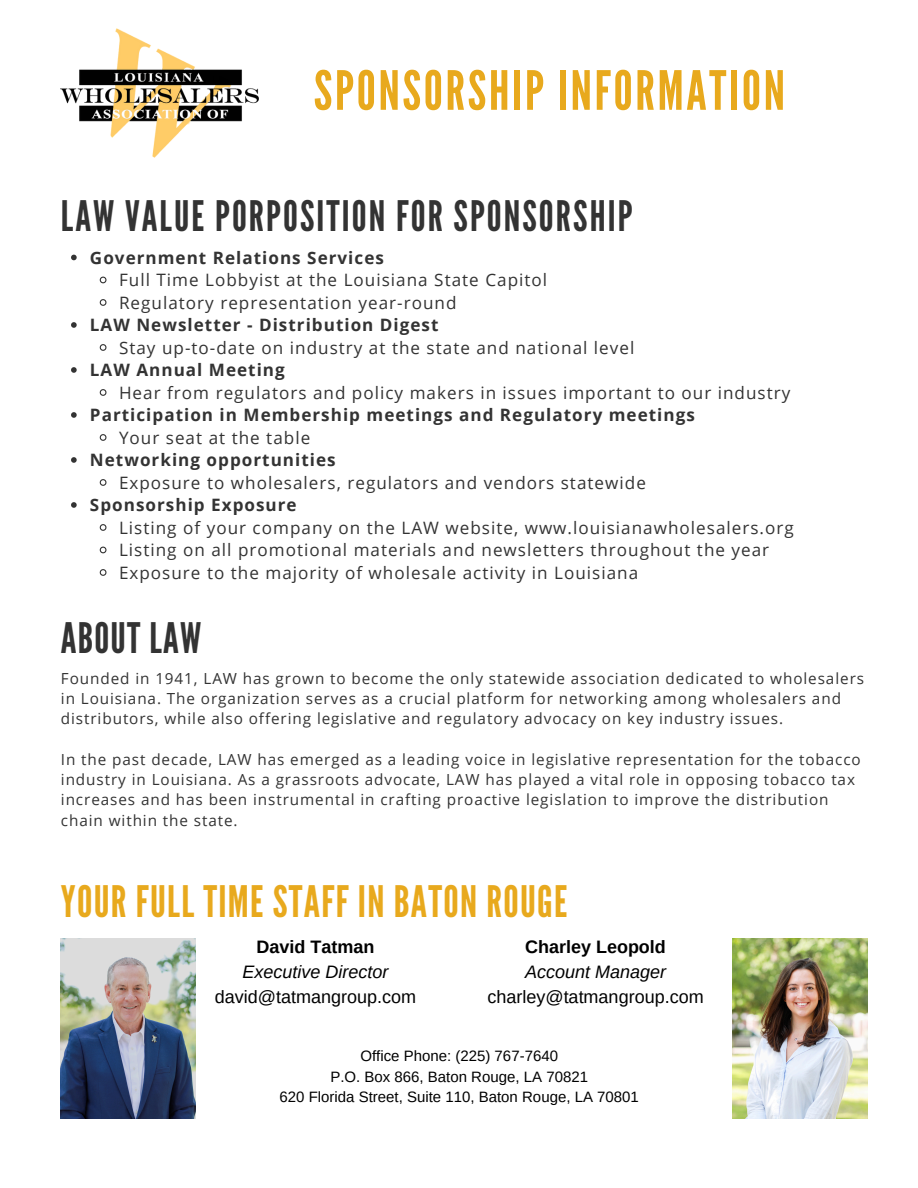
<style>
.page{position:relative;width:918px;height:1188px;background:#fff}
.page>*{position:absolute;margin:0;border:0;box-sizing:border-box;transform-origin:0 0}
.t1{font:54px "League Gothic";letter-spacing:.05em;color:#e8a91d}
.t2{font:43.35px "League Gothic";letter-spacing:.03em;color:#e8a91d}
.t3{font:42px "League Gothic";letter-spacing:.05em;color:#333}
.t4{font:42px "League Gothic";letter-spacing:.03em;color:#333}
.t5{font:18px/24.8px "Arimo";color:#000;text-align:center}
.t6{font:17.1px "Open Sans";letter-spacing:.06em;color:#333}
.t7{font:700 17.1px "Open Sans";letter-spacing:.06em;color:#333}
.t8{font:15.3px/20.2px "Open Sans";letter-spacing:.06em;color:#333}
.t9{font:15px "Arimo";color:#000}
.s1{font-weight:700}
.s2{font-style:italic}
</style>
<div class="page">
<img style="left:61px;top:29px;width:198px;height:128px">
<img style="left:61px;top:938px;width:135px;height:180px">
<img style="left:732px;top:938px;width:135px;height:180px">
<svg style="left:71px;top:255px;width:6px;height:5px"></svg>
<svg style="left:99px;top:276px;width:8px;height:8px"></svg>
<svg style="left:99px;top:299px;width:8px;height:7px"></svg>
<svg style="left:71px;top:322px;width:6px;height:6px"></svg>
<svg style="left:99px;top:344px;width:8px;height:7px"></svg>
<svg style="left:71px;top:367px;width:6px;height:6px"></svg>
<svg style="left:99px;top:389px;width:8px;height:7px"></svg>
<svg style="left:71px;top:412px;width:6px;height:6px"></svg>
<svg style="left:99px;top:434px;width:8px;height:7px"></svg>
<svg style="left:71px;top:457px;width:6px;height:6px"></svg>
<svg style="left:99px;top:479px;width:8px;height:7px"></svg>
<svg style="left:71px;top:502px;width:6px;height:6px"></svg>
<svg style="left:99px;top:524px;width:8px;height:7px"></svg>
<svg style="left:99px;top:546px;width:8px;height:8px"></svg>
<svg style="left:99px;top:569px;width:8px;height:7px"></svg>
<p class="t1" style="left:314px;top:59px;width:473px">SPONSORSHIP INFORMATION</p>
<p class="t3" style="left:61px;top:192px;width:573px">LAW VALUE PORPOSITION FOR SPONSORSHIP</p>
<p class="t7" style="left:90px;top:245px;width:295px">Government Relations Services</p>
<p class="t6" style="left:119px;top:268px;width:430px">Full Time Lobbyist at the Louisiana State Capitol</p>
<p class="t6" style="left:119px;top:290px;width:339px">Regulatory representation year-round</p>
<p class="t7" style="left:90px;top:313px;width:350px">LAW Newsletter - Distribution Digest</p>
<p class="t6" style="left:119px;top:335px;width:517px">Stay up-to-date on industry at the state and national level</p>
<p class="t7" style="left:90px;top:358px;width:196px">LAW Annual Meeting</p>
<p class="t6" style="left:119px;top:380px;width:673px">Hear from regulators and policy makers in issues important to our industry</p>
<p class="t7" style="left:90px;top:403px;width:606px">Participation in Membership meetings and Regulatory meetings</p>
<p class="t6" style="left:119px;top:425px;width:193px">Your seat at the table</p>
<p class="t7" style="left:90px;top:448px;width:247px">Networking opportunities</p>
<p class="t6" style="left:119px;top:470px;width:528px">Exposure to wholesalers, regulators and vendors statewide</p>
<p class="t7" style="left:90px;top:493px;width:208px">Sponsorship Exposure</p>
<h2 class="t6" style="left:119px;top:515px;width:676px">Listing of your company on the LAW website, www.louisianawholesalers.org</h2>
<p class="t6" style="left:119px;top:538px;width:652px">Listing on all promotional materials and newsletters throughout the year</p>
<p class="t6" style="left:119px;top:560px;width:521px">Exposure to the majority of wholesale activity in Louisiana</p>
<h3 class="t4" style="left:61px;top:613px;width:142px">ABOUT LAW</h3>
<h2 class="t8" style="left:61px;top:668px;width:805px">Founded in 1941, LAW has grown to become the only statewide association dedicated to wholesalers in Louisiana. The organization serves as a crucial platform for networking among wholesalers and distributors, while also offering legislative and regulatory advocacy on key industry issues.</h2>
<p class="t8" style="left:61px;top:749px;width:801px">In the past decade, LAW has emerged as a leading voice in legislative representation for the tobacco industry in Louisiana. As a grassroots advocate, LAW has played a vital role in opposing tobacco tax increases and has been instrumental in crafting proactive legislation to improve the distribution chain within the state.</p>
<p class="t2" style="left:61px;top:877px;width:508px">YOUR FULL TIME STAFF IN BATON ROUGE</p>
<h3 class="t5" style="left:215px;top:935px;width:203px"><span class="s1">David Tatman<br></span><span class="s2">Executive Director </span>david@tatmangroup.com</h3>
<p class="t5" style="left:487px;top:935px;width:218px"><span class="s1">Charley Leopold<br></span><span class="s2">Account Manager </span>charley@tatmangroup.com</p>
<p class="t9" style="left:360px;top:1048px;width:199px">Office Phone: (225) 767-7640</p>
<p class="t9" style="left:330px;top:1068px;width:259px">P.O. Box 866, Baton Rouge, LA 70821</p>
<p class="t9" style="left:280px;top:1088px;width:361px">620 Florida Street, Suite 110, Baton Rouge, LA 70801</p>
</div>
